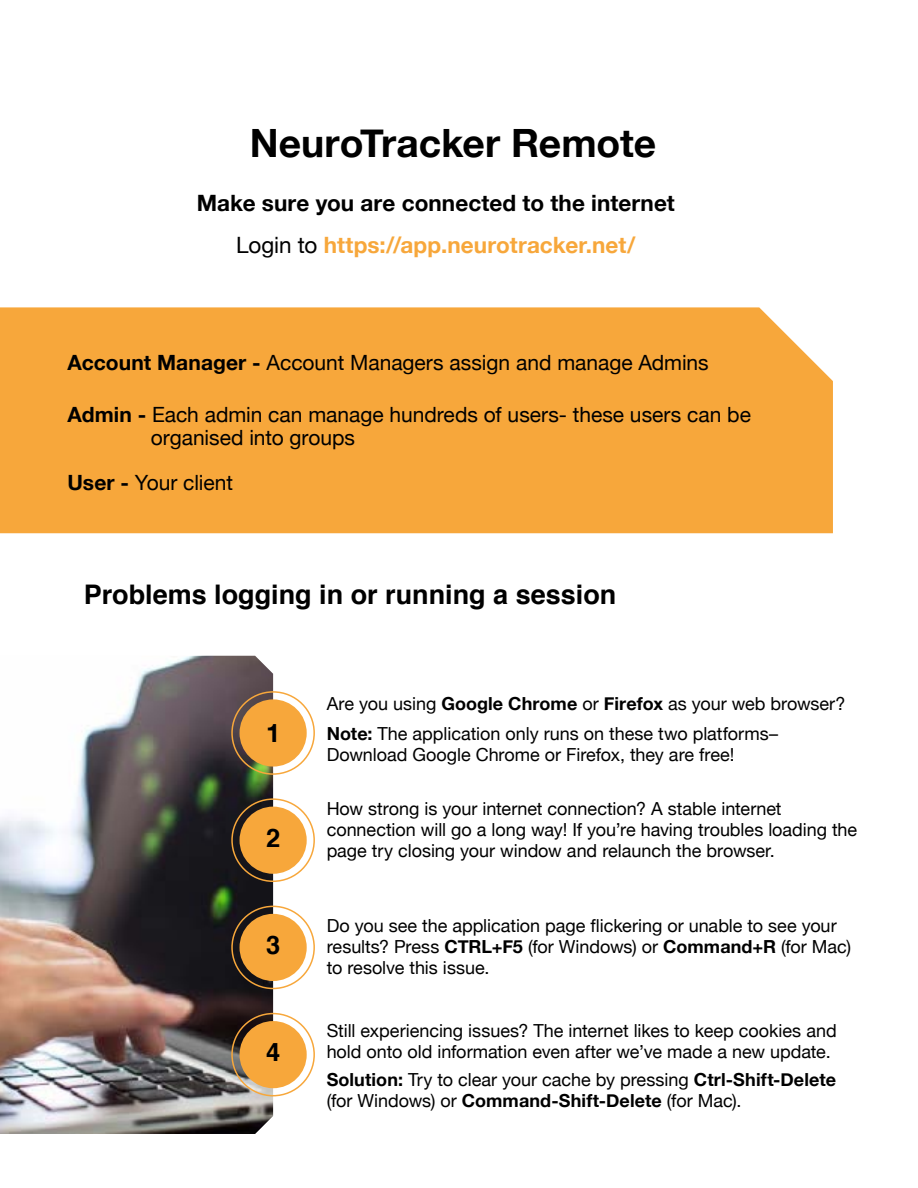
<style>
.page{position:relative;width:918px;height:1188px;background:#fff}
.page>*{position:absolute;margin:0;border:0;box-sizing:border-box;transform-origin:0 0}
.t1{font:700 39px "Helvetica Neue";color:#000}
.t2{font:700 27px "Helvetica";color:#000}
.t3{font:700 25.5px "Helvetica";color:#000}
.t4{font:700 25.5px "Helvetica Neue";color:#000}
.t5{font:700 22.5px/42px "Helvetica Neue";letter-spacing:.005em;color:#000;text-align:center}
.t6{font:21px/22.5px "Helvetica Neue";color:#000}
.t7{font:18px/21px "Helvetica Neue";color:#000}
.s1{font-weight:400}
.s2{color:#f7a73b}
.s3{font-weight:700}
</style>
<div class="page">
<div style="left:0;top:307px;width:833px;height:226px;background:#f7a73b"></div>
<img style="left:0;top:656px;width:273px;height:478px">
<div style="left:240px;top:1021px;width:67px;height:67px;background:#f7a73b;border-radius:50%"></div>
<div style="left:231px;top:1013px;width:84px;height:83px;border:2px solid #f7a73b;border-radius:50%"></div>
<div style="left:240px;top:914px;width:67px;height:67px;background:#f7a73b;border-radius:50%"></div>
<div style="left:231px;top:906px;width:84px;height:83px;border:2px solid #f7a73b;border-radius:50%"></div>
<div style="left:240px;top:807px;width:67px;height:67px;background:#f7a73b;border-radius:50%"></div>
<div style="left:231px;top:798px;width:84px;height:84px;border:2px solid #f7a73b;border-radius:50%"></div>
<div style="left:240px;top:699px;width:67px;height:68px;background:#f7a73b;border-radius:50%"></div>
<div style="left:231px;top:691px;width:84px;height:84px;border:2px solid #f7a73b;border-radius:50%"></div>
<h1 class="t1" style="left:250px;top:119px;width:408px">NeuroTracker Remote</h1>
<p class="t5" style="left:197px;top:181px;width:480px">Make sure you are connected to the internet<br><span class="s1">Login to</span> <span class="s2">https://app.neurotracker.net/</span></p>
<p class="t6" style="left:68px;top:351px;width:643px"><span class="s3">Account Manager -</span> Account Managers assign and manage Admins</p>
<p class="t6" style="left:151px;top:403px;width:602px;text-indent:-83px"><span class="s3">Admin -</span> Each admin can manage hundreds of users- these users can be organised into groups</p>
<p class="t6" style="left:68px;top:471px;width:167px"><span class="s3">User -</span> Your client</p>
<h2 class="t2" style="left:84px;top:584px;width:534px">Problems logging in or running a session</h2>
<h3 class="t4" style="left:266px;top:717px;width:16px">1</h3>
<h3 class="t3" style="left:266px;top:827px;width:16px">2</h3>
<h3 class="t3" style="left:266px;top:934px;width:16px">3</h3>
<h3 class="t3" style="left:266px;top:1042px;width:16px">4</h3>
<p class="t7" style="left:327px;top:688px;width:520px;line-height:30px">Are you using <span class="s3">Google Chrome</span> or <span class="s3">Firefox</span> as your web browser?<br><span class="s3">Note:</span> The application only runs on these two platforms–</p>
<p class="t7" style="left:327px;top:743px;width:409px">Download Google Chrome or Firefox, they are free!</p>
<p class="t7" style="left:327px;top:798px;width:532px">How strong is your internet connection? A stable internet connection will go a long way! If you’re having troubles loading the page try closing your window and relaunch the browser.</p>
<p class="t7" style="left:327px;top:915px;width:526px">Do you see the application page flickering or unable to see your results? Press <span class="s3">CTRL+F5</span> (for Windows) or <span class="s3">Command+R</span> (for Mac) to resolve this issue.</p>
<p class="t7" style="left:327px;top:1019px;width:512px">Still experiencing issues? The internet likes to keep cookies and hold onto old information even after we’ve made a new update.</p>
<p class="t7" style="left:327px;top:1069px;width:511px"><span class="s3">Solution:</span> Try to clear your cache by pressing <span class="s3">Ctrl-Shift-Delete </span>(for Windows) or <span class="s3">Command-Shift-Delete</span> (for Mac).</p>
</div>
